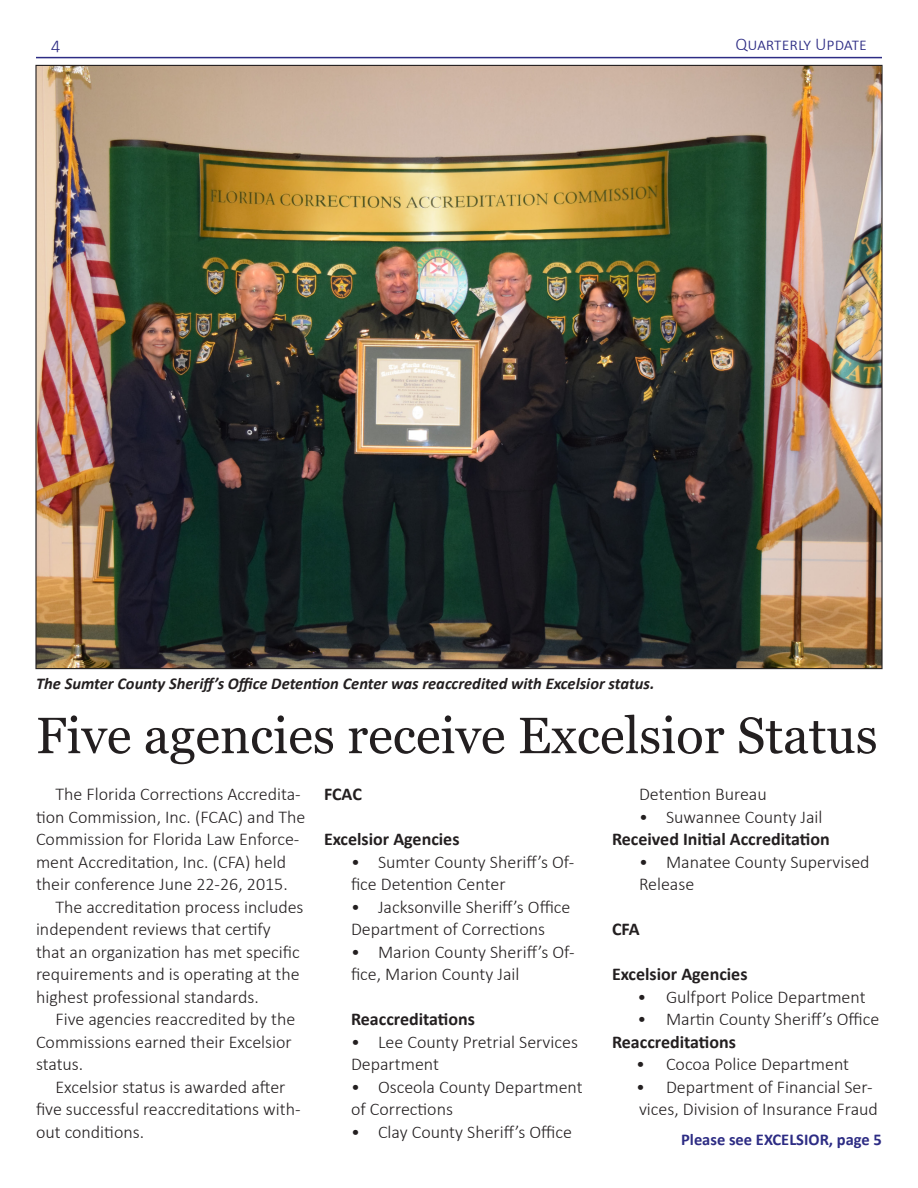
<style>
.page{position:relative;width:918px;height:1188px;background:#fff}
.page>*{position:absolute;margin:0;border:0;box-sizing:border-box;transform-origin:0 0}
.t1{font:51px "Georgia";color:#231f20}
.t2{font:300 18px/22.5px "Calibri";color:#231f20}
.t3{font:700 18px "Calibri";color:#231f20}
.t4{font:300 18px "Calibri";color:#2d2c84}
.t5{font:italic 700 16.5px "Calibri";color:#231f20}
.t6{font:700 16.5px "Calibri";color:#2d2c84}
</style>
<div class="page">
<hr style="left:36px;top:57px;width:846px;height:1px;background:#2d2c84">
<img style="left:37px;top:67px;width:844px;height:600px">
<p class="t4" style="left:51px;top:32px;width:11px">4</p>
<p class="t4" style="left:735px;top:32px;width:133px">Quarterly Update</p>
<p class="t5" style="left:36px;top:673px;width:620px">The Sumter County Sheriff’s Office Detention Center was reaccredited with Excelsior status.</p>
<p class="t1" style="left:36px;top:705px;width:843px">Five agencies receive Excelsior Status</p>
<p class="t2" style="left:36px;top:783px;width:271px;text-indent:20px">The Florida Corrections Accredita&shy;tion Commission, Inc. (FCAC) and The Commission for Florida Law Enforce&shy;ment Accreditation, Inc. (CFA) held their conference June 22-26, 2015.</p>
<p class="t2" style="left:36px;top:895px;width:269px;text-indent:20px">The accreditation process includes independent reviews that certify that an organization has met specific requirements and is operating at the highest professional standards.</p>
<p class="t2" style="left:36px;top:1008px;width:261px;text-indent:20px">Five agencies reaccredited by the<br>Commissions earned their Excelsior status.</p>
<p class="t2" style="left:36px;top:1075px;width:266px;text-indent:20px">Excelsior status is awarded after five successful reaccreditations with&shy;out conditions.</p>
<p class="t3" style="left:324px;top:783px;width:39px">FCAC</p>
<p class="t3" style="left:324px;top:828px;width:137px">Excelsior Agencies</p>
<p class="t2" style="left:351px;top:850px;width:225px">• Sumter County Sheriff’s Of&shy;fice Detention Center</p>
<p class="t2" style="left:351px;top:895px;width:221px">• Jacksonville Sheriff’s Office<br>Department of Corrections</p>
<p class="t2" style="left:351px;top:940px;width:225px">• Marion County Sheriff’s Of&shy;fice, Marion County Jail</p>
<p class="t3" style="left:351px;top:1008px;width:126px">Reaccreditations</p>
<p class="t2" style="left:351px;top:1030px;width:229px">• Lee County Pretrial Services<br>Department</p>
<p class="t2" style="left:351px;top:1075px;width:233px">• Osceola County Department of Corrections</p>
<p class="t2" style="left:351px;top:1120px;width:223px">• Clay County Sheriff’s Office</p>
<p class="t2" style="left:639px;top:783px;width:129px">Detention Bureau</p>
<p class="t2" style="left:639px;top:805px;width:185px">• Suwannee County Jail</p>
<p class="t3" style="left:612px;top:828px;width:219px">Received Initial Accreditation</p>
<p class="t2" style="left:639px;top:850px;width:232px">• Manatee County Supervised<br>Release</p>
<p class="t3" style="left:612px;top:918px;width:29px">CFA</p>
<p class="t3" style="left:612px;top:963px;width:137px">Excelsior Agencies</p>
<p class="t2" style="left:638px;top:985px;width:230px">• Gulfport Police Department</p>
<p class="t2" style="left:638px;top:1008px;width:243px">• Martin County Sheriff’s Office</p>
<p class="t3" style="left:612px;top:1030px;width:126px">Reaccreditations</p>
<p class="t2" style="left:636px;top:1053px;width:215px">• Cocoa Police Department</p>
<p class="t2" style="left:636px;top:1075px;width:243px">• Department of Financial Ser&shy;vices, Division of Insurance Fraud</p>
<p class="t6" style="left:681px;top:1129px;width:202px">Please see EXCELSIOR, page 5</p>
</div>
